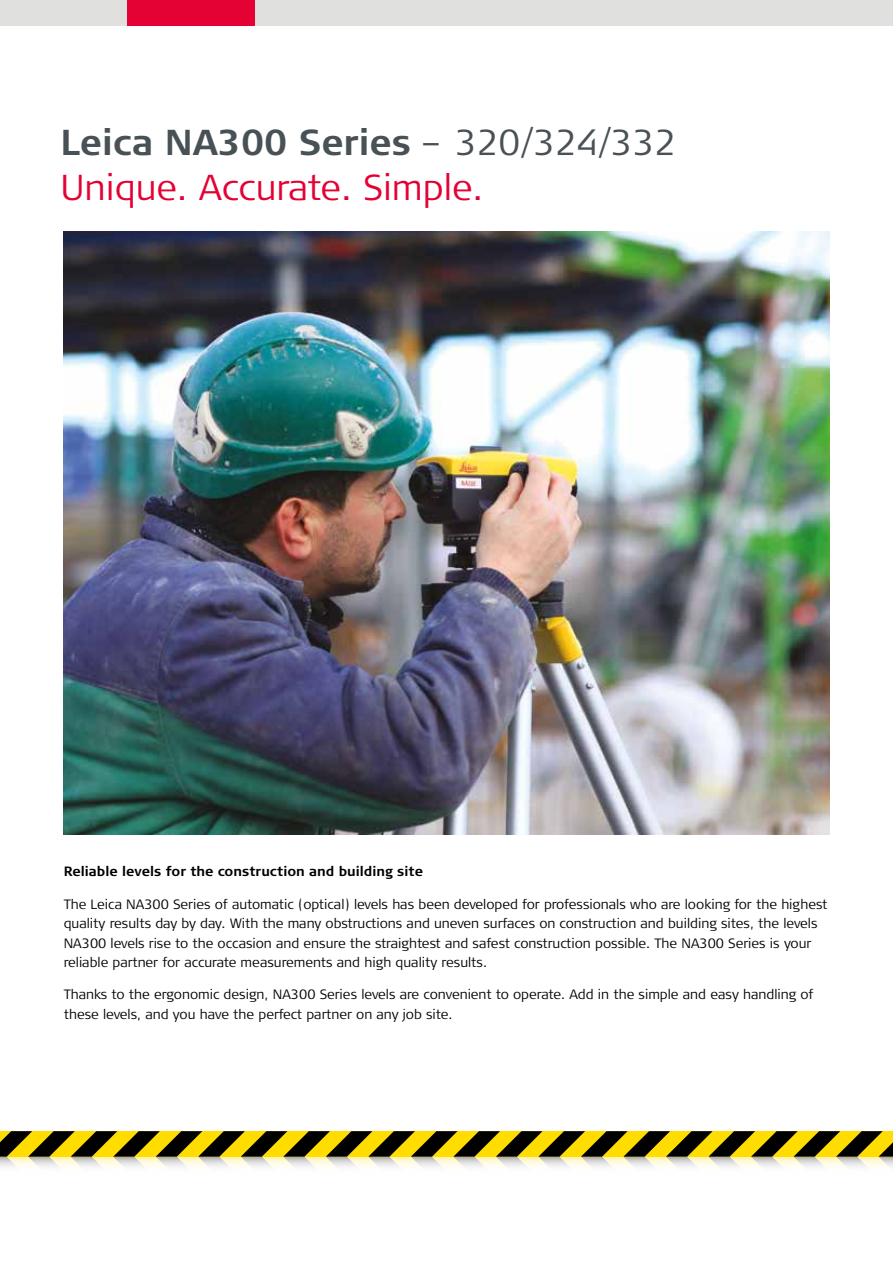
<style>
.page{position:relative;width:893px;height:1263px;background:#fff}
.page>*{position:absolute;margin:0;border:0;box-sizing:border-box;transform-origin:0 0}
.t1{font:300 36px/45px "Signa Column";color:#e40134}
.t2{font:300 13.5px/19.5px "Signa Column";color:#000}
.t3{font:700 13.5px "Signa Column";color:#000}
.s1{font-weight:700;color:#485156}
.s2{color:#485156}
</style>
<div class="page">
<div style="left:0;top:0;width:893px;height:26px;background:#e0e0df"></div>
<div style="left:128px;top:0;width:127px;height:26px;background:#e40134"></div>
<img style="left:64px;top:232px;width:765px;height:602px">
<svg style="left:0;top:1131px;width:893px;height:36px;background:#a0923c"></svg>
<h1 class="t1" style="left:60px;top:120px;width:617px"><span class="s1">Leica NA300 Series</span> <span class="s2">– 320/324/332<br></span>Unique. Accurate. Simple.</h1>
<p class="t3" style="left:64px;top:863px;width:361px">Reliable levels for the construction and building site</p>
<p class="t2" style="left:64px;top:894px;width:765px">The Leica NA300 Series of automatic (optical) levels has been developed for professionals who are looking for the highest quality results day by day. With the many obstructions and uneven surfaces on construction and building sites, the levels NA300 levels rise to the occasion and ensure the straightest and safest construction possible. The NA300 Series is your reliable partner for accurate measurements and high quality results.</p>
<p class="t2" style="left:64px;top:985px;width:751px">Thanks to the ergonomic design, NA300 Series levels are convenient to operate. Add in the simple and easy handling of these levels, and you have the perfect partner on any job site.</p>
</div>
